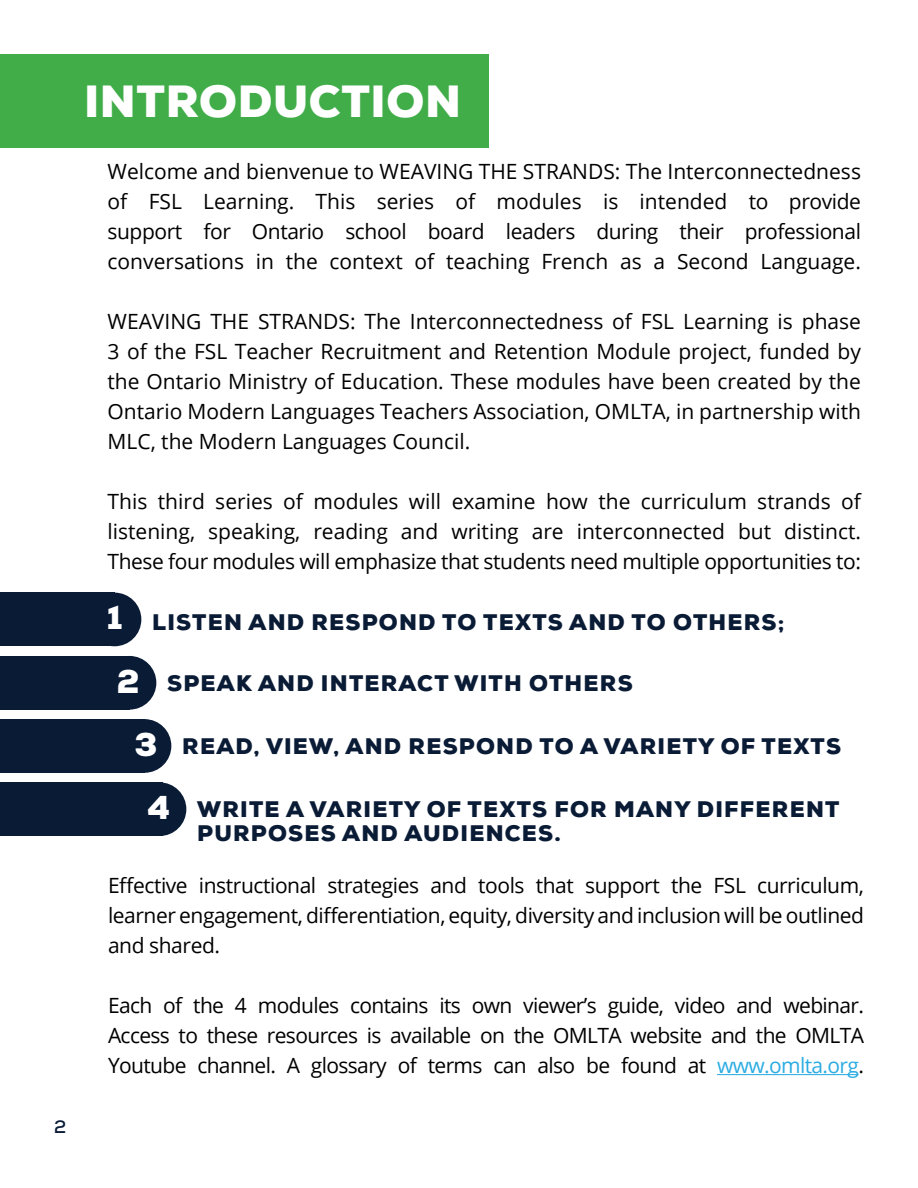
<style>
.page{position:relative;width:918px;height:1188px;background:#fff}
.page>*{position:absolute;margin:0;border:0;box-sizing:border-box;transform-origin:0 0}
.t1{font:900 45px "Nexa";letter-spacing:.015em;color:#fff}
.t2{font:900 33px "Nexa";color:#fff}
.t3{font:900 22.5px/24px "Nexa";letter-spacing:.055em;color:#0a1b36}
.t4{font:21px/30px "Open Sans";letter-spacing:-.02em;color:#000;text-align:justify}
.t5{font:700 18px "Nexa";color:#0a1b36}
.s1{color:#2cace2}
</style>
<div class="page">
<div style="left:0;top:54px;width:489px;height:94px;background:#41ad49"></div>
<div style="left:0;top:593px;width:115px;height:53px;background:#0a1b36"></div>
<div style="left:88px;top:593px;width:53px;height:53px;background:#0a1b36;border-radius:50%"></div>
<div style="left:0;top:656px;width:130px;height:54px;background:#0a1b36"></div>
<div style="left:103px;top:656px;width:53px;height:54px;background:#0a1b36;border-radius:50%"></div>
<div style="left:0;top:719px;width:145px;height:54px;background:#0a1b36"></div>
<div style="left:118px;top:719px;width:53px;height:54px;background:#0a1b36;border-radius:50%"></div>
<div style="left:0;top:782px;width:163px;height:54px;background:#0a1b36"></div>
<div style="left:133px;top:782px;width:53px;height:54px;background:#0a1b36;border-radius:50%"></div>
<hr style="left:717px;top:1074px;width:141px;height:1px;background:#2cace2">
<p class="t5" style="left:54px;top:1115px;width:14px">2</p>
<h1 class="t1" style="left:84px;top:72px;width:378px">INTRODUCTION</h1>
<p class="t4" style="left:108px;top:156px;width:755px">Welcome and bienvenue to WEAVING THE STRANDS: The Interconnectedness of FSL Learning. This series of modules is intended to provide support for Ontario school board leaders during their professional conversations in the context of teaching French as a Second Language.</p>
<p class="t4" style="left:108px;top:306px;width:755px">WEAVING THE STRANDS: The Interconnectedness of FSL Learning is phase 3 of the FSL Teacher Recruitment and Retention Module project, funded by the Ontario Ministry of Education. These modules have been created by the Ontario Modern Languages Teachers Association, OMLTA, in partnership with MLC, the Modern Languages Council.</p>
<p class="t4" style="left:108px;top:486px;width:755px">This third series of modules will examine how the curriculum strands of listening, speaking, reading and writing are interconnected but distinct.<br>These four modules will emphasize that students need multiple opportunities to:</p>
<h2 class="t2" style="left:107px;top:597px;width:17px">1</h2>
<h2 class="t2" style="left:117px;top:660px;width:24px">2</h2>
<h2 class="t2" style="left:135px;top:723px;width:24px">3</h2>
<h2 class="t2" style="left:148px;top:786px;width:24px">4</h2>
<p class="t3" style="left:152px;top:610px;width:634px">LISTEN AND RESPOND TO TEXTS AND TO OTHERS;</p>
<p class="t3" style="left:167px;top:671px;width:467px">SPEAK AND INTERACT WITH OTHERS</p>
<p class="t3" style="left:182px;top:735px;width:660px">READ, VIEW, AND RESPOND TO A VARIETY OF TEXTS</p>
<p class="t3" style="left:197px;top:798px;width:644px">WRITE A VARIETY OF TEXTS FOR MANY DIFFERENT<br>PURPOSES AND AUDIENCES.</p>
<p class="t4" style="left:108px;top:870px;width:758px">Effective instructional strategies and tools that support the FSL curriculum, learner engagement, differentiation, equity, diversity and inclusion will be outlined and shared.</p>
<p class="t4" style="left:108px;top:990px;width:758px">Each of the 4 modules contains its own viewer’s guide, video and webinar.<br>Access to these resources is available on the OMLTA website and the OMLTA Youtube channel. A glossary of terms can also be found at <span class="s1">www.omlta.org</span>.</p>
</div>
